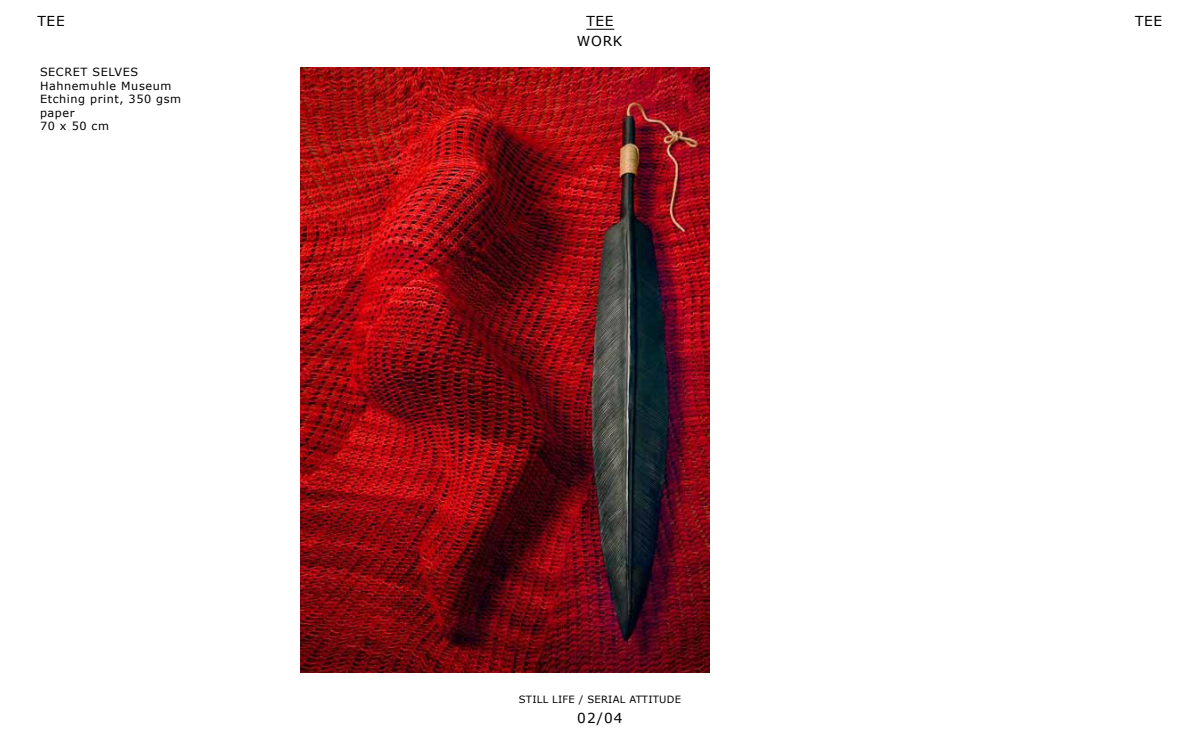
<style>
.page{position:relative;width:1200px;height:740px;background:#fff}
.page>*{position:absolute;margin:0;border:0;box-sizing:border-box;transform-origin:0 0}
.t1{font:13.75px "Verdana";letter-spacing:.05em;color:#000}
.t2{font:11.25px/13.5px "Verdana";letter-spacing:.05em;color:#000}
.t3{font:10px "Verdana";letter-spacing:.025em;color:#000}
</style>
<div class="page">
<svg style="left:586px;top:29px;width:28px;height:1px"></svg>
<img style="left:300px;top:68px;width:410px;height:604px">
<p class="t1" style="left:38px;top:12px;width:29px">TEE</p>
<p class="t1" style="left:586px;top:12px;width:29px">TEE</p>
<p class="t1" style="left:1135px;top:12px;width:29px">TEE</p>
<p class="t2" style="left:40px;top:65px;width:143px">SECRET SELVES<br>HAHNEMUHLE MUSEUM<br>ETCHING PRINT, 350 GSM<br>PAPER<br>70 X 50 CM</p>
<p class="t1" style="left:577px;top:32px;width:47px">WORK</p>
<p class="t3" style="left:519px;top:692px;width:118px">STILL LIFE / SERIAL ATT</p>
<p class="t3" style="left:648px;top:692px;width:33px">ITUDE</p>
<p class="t1" style="left:577px;top:709px;width:47px">02/04</p>
</div>
